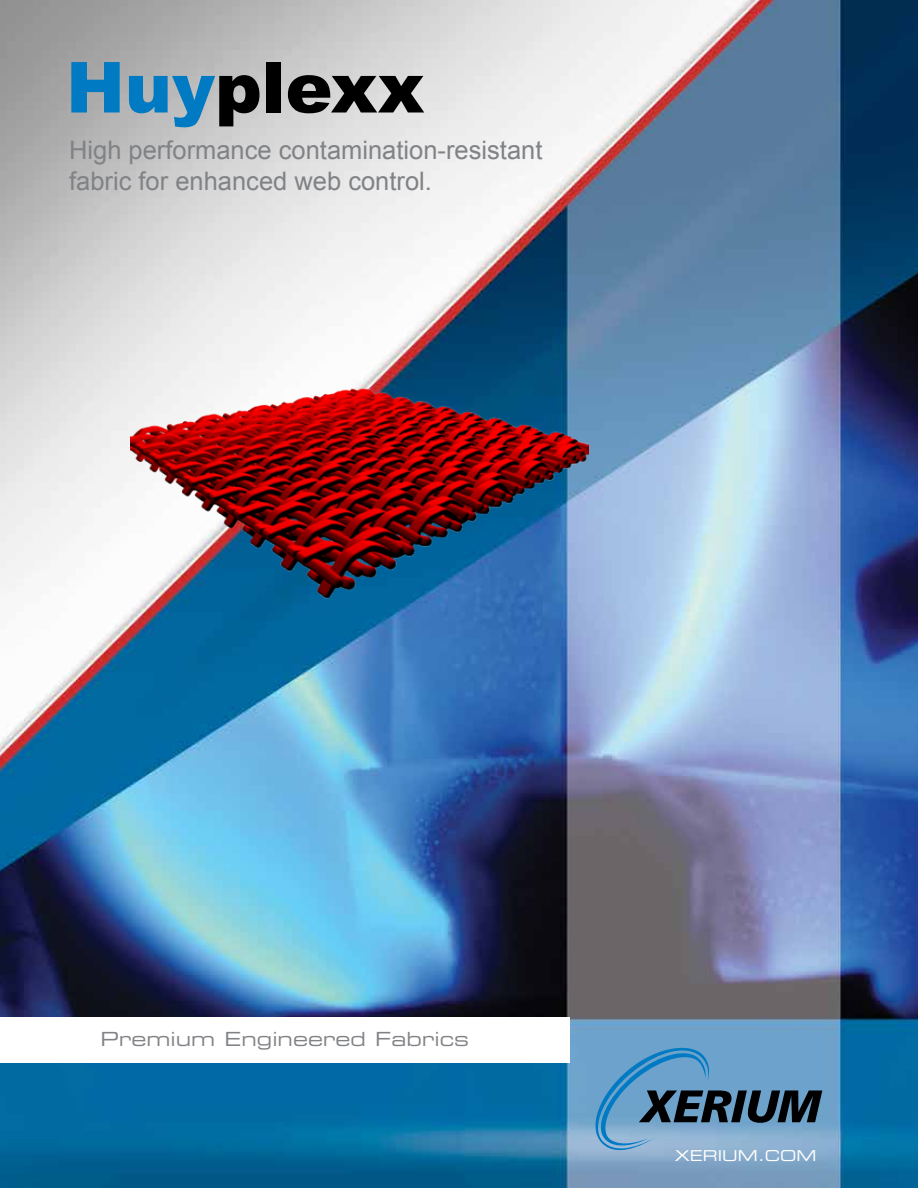
<style>
.page{position:relative;width:918px;height:1188px;background:#fff}
.page>*{position:absolute;margin:0;border:0;box-sizing:border-box;transform-origin:0 0}
.t1{font:900 70.5px "Arial";color:#000}
.t2{font:25.5px/30.6px "Arial";color:#808285}
.t3{font:19.5px "Eurostile LT Std Ex 2";color:#808285}
.t4{font:15px "Eurostile LT Std Ex 2";color:#fff}
.s1{color:#007ac2}
</style>
<div class="page">
<img style="left:0;top:0;width:918px;height:1188px">
<svg style="left:595px;top:1048px;width:227px;height:102px;background:#5e8bae"></svg>
<div style="left:0;top:1018px;width:569px;height:45px;background:#fff"></div>
<img style="left:131px;top:305px;width:457px;height:366px">
<h1 class="t1" style="left:66px;top:36px;width:360px"><span class="s1">Huy</span>plexx</h1>
<p class="t2" style="left:69px;top:135px;width:475px">High performance contamination-resistant fabric for enhanced web control.</p>
<p class="t3" style="left:101px;top:1026px;width:370px">Premium Engineered Fabrics</p>
<p class="t4" style="left:675px;top:1146px;width:143px">XERIUM.COM</p>
</div>
